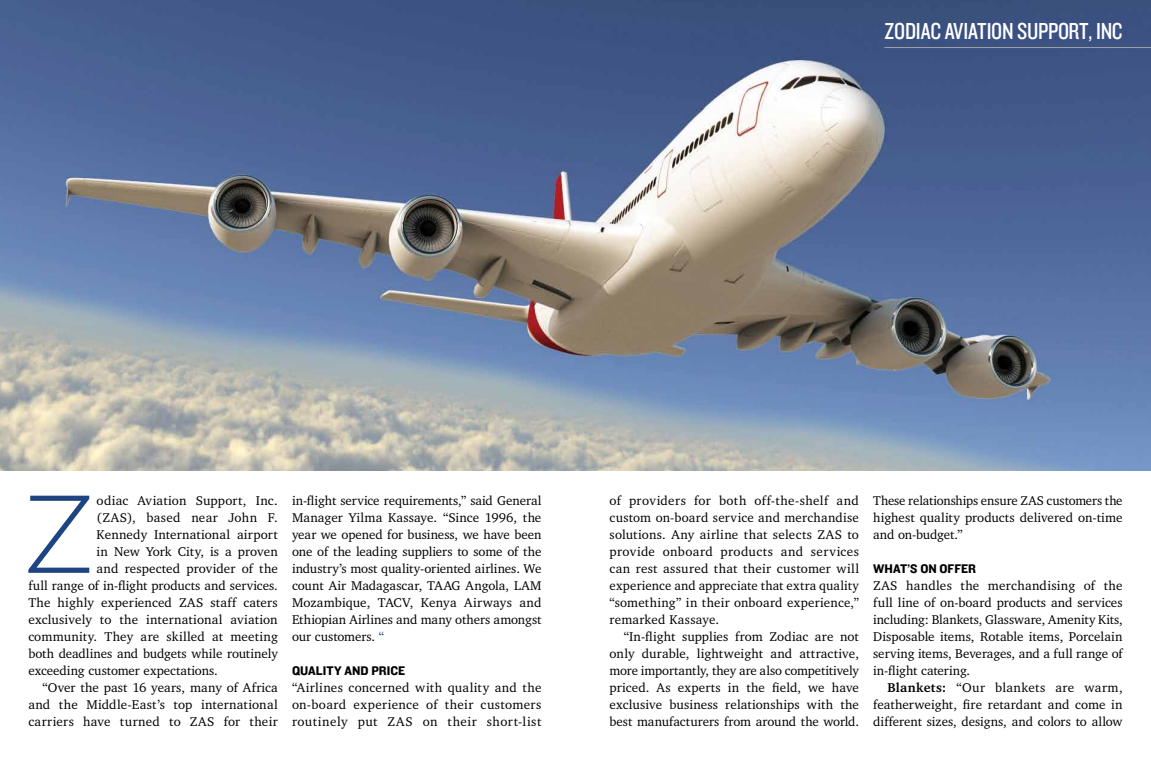
<style>
.page{position:relative;width:1151px;height:783px;background:#fff}
.page>*{position:absolute;margin:0;border:0;box-sizing:border-box;transform-origin:0 0}
.t1{font:300 110.1px "Gotham HTF";color:#1d4583}
.t2{font:24px "Knockout HTF29 Junior Liteweight";letter-spacing:-.01em;color:#fff}
.t3{font:13px/17px "Charter IT Cby BT";letter-spacing:.01em;color:#000;text-align:justify}
.t4{font:13px "Charter IT Cby BT";letter-spacing:-.01em;color:#000}
.t5{font:13px "Knockout HTF51 Middleweight";color:#000}
.s1{color:#1d4583}
.s2{font-weight:700}
</style>
<div class="page">
<img style="left:0;top:0;width:1151px;height:470px">
<hr style="left:884px;top:47px;width:267px;height:1px;background:#a0a2a9">
<h2 class="t2" style="left:884px;top:18px;width:240px">ZODIAC AVIATION SUPPORT, INC</h2>
<h1 class="t1" style="left:21px;top:474px;width:77px">Z</h1>
<p class="t3" style="left:97px;top:491px;width:183px">odiac Aviation Support, Inc.</p>
<p class="t3" style="left:97px;top:508px;width:183px">(ZAS), based near John F.</p>
<p class="t3" style="left:97px;top:525px;width:183px">Kennedy International airport</p>
<p class="t3" style="left:97px;top:542px;width:183px">in New York City, is a proven</p>
<p class="t3" style="left:97px;top:559px;width:183px">and respected provider of the</p>
<p class="t3" style="left:28px;top:576px;width:251px">full range of in-flight products and services.</p>
<p class="t3" style="left:28px;top:593px;width:251px">The highly experienced ZAS staff caters</p>
<p class="t3" style="left:28px;top:610px;width:251px">exclusively to the international aviation</p>
<p class="t3" style="left:28px;top:627px;width:251px">community. They are skilled at meeting</p>
<p class="t4" style="left:28px;top:645px;width:251px">both deadlines and budgets while routinely</p>
<p class="t3" style="left:28px;top:661px;width:191px">exceeding customer expectations.</p>
<p class="t3" style="left:43px;top:678px;width:237px">“Over the past 16 years, many of Africa</p>
<p class="t3" style="left:28px;top:695px;width:251px">and the Middle-East’s top international</p>
<p class="t3" style="left:28px;top:712px;width:251px">carriers have turned to ZAS for their</p>
<p class="t3" style="left:292px;top:491px;width:251px">in-flight service requirements,” said General Manager Yilma Kassaye. “Since 1996, the year we opened for business, we have been one of the leading suppliers to some of the industry’s most quality-oriented airlines. We count Air Madagascar, TAAG Angola, LAM Mozambique, TACV, Kenya Airways and Ethiopian Airlines and many others amongst our customers. <span class="s1">“</span></p>
<p class="t5" style="left:292px;top:663px;width:115px">QUALITY AND PRICE</p>
<p class="t3" style="left:292px;top:678px;width:251px">“Airlines concerned with quality and the on-board experience of their customers routinely put ZAS on their short-list</p>
<p class="t3" style="left:609px;top:491px;width:251px">of providers for both off-the-shelf and custom on-board service and merchandise solutions. Any airline that selects ZAS to provide onboard products and services can rest assured that their customer will experience and appreciate that extra quality “something” in their onboard experience,” remarked Kassaye.</p>
<p class="t3" style="left:609px;top:627px;width:251px;text-indent:14px">“In-flight supplies from Zodiac are not only durable, lightweight and attractive, more importantly, they are also competitively priced. As experts in the field, we have exclusive business relationships with the best manufacturers from around the world.</p>
<p class="t3" style="left:873px;top:491px;width:251px">These relationships ensure ZAS customers the highest quality products delivered on-time and on-budget.”</p>
<p class="t5" style="left:873px;top:561px;width:104px">WHAT’S ON OFFER</p>
<p class="t3" style="left:873px;top:576px;width:251px">ZAS handles the merchandising of the full line of on-board products and services including: Blankets, Glassware, Amenity Kits, Disposable items, Rotable items, Porcelain serving items, Beverages, and a full range of in-flight catering.</p>
<p class="t3" style="left:873px;top:678px;width:251px;text-indent:14px"><span class="s2">Blankets:</span> “Our blankets are warm, featherweight, fire retardant and come in different sizes, designs, and colors to allow</p>
</div>
